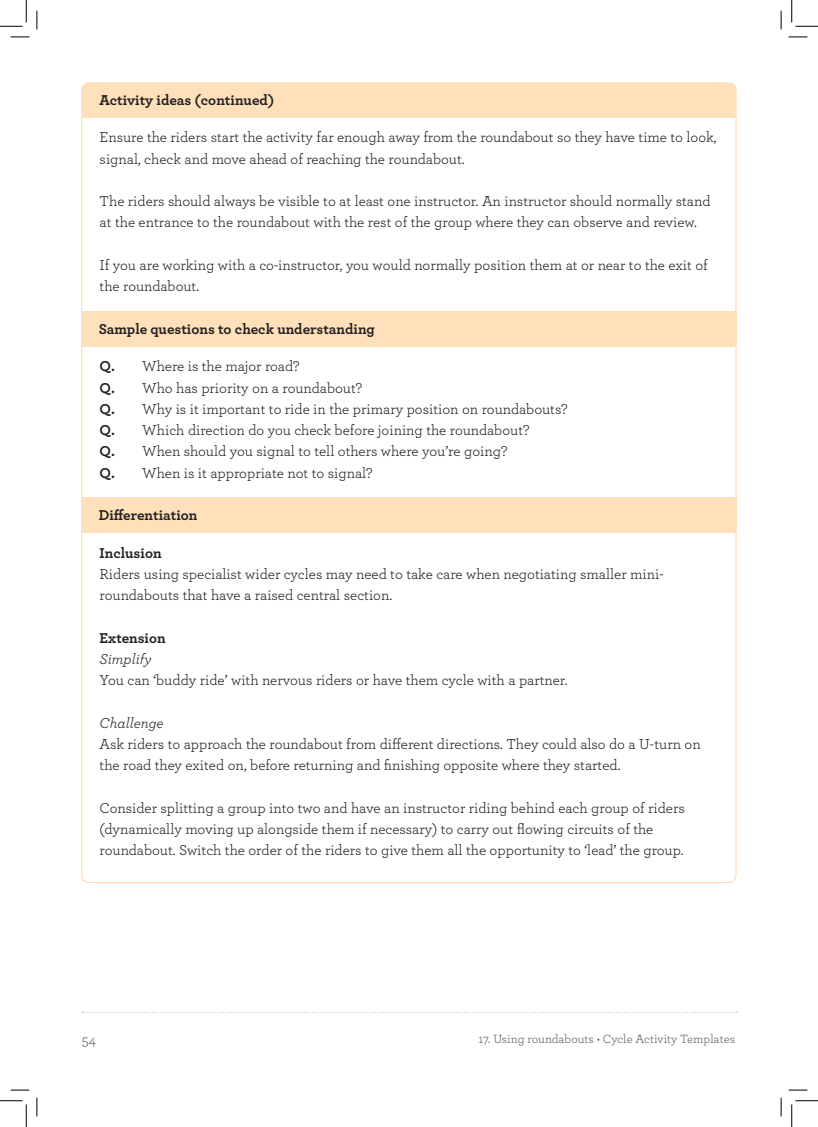
<style>
.page{position:relative;width:818px;height:1127px;background:#fff}
.page>*{position:absolute;margin:0;border:0;box-sizing:border-box;transform-origin:0 0}
.t1{font:15px/21.2px "Archer";color:#231f20}
.t2{font:700 15px "Archer";color:#231f20}
.t3{font:italic 15px "Archer";color:#231f20}
.t4{font:15px "Archer";color:#5d6161}
.t5{font:12.5px "Archer";letter-spacing:-.005em;color:#5d6161}
.s1{font-weight:700}
</style>
<div class="page">
<div style="left:82px;top:82px;width:654px;height:36px;background:#fee0ba"></div>
<div style="left:81px;top:311px;width:656px;height:35px;background:#fee0ba"></div>
<div style="left:81px;top:497px;width:656px;height:35px;background:#fee0ba"></div>
<svg style="left:11px;top:36px;width:18px;height:2px"></svg>
<svg style="left:788px;top:36px;width:19px;height:2px"></svg>
<svg style="left:11px;top:1089px;width:18px;height:1px"></svg>
<svg style="left:788px;top:1089px;width:19px;height:1px"></svg>
<svg style="left:36px;top:11px;width:2px;height:18px"></svg>
<svg style="left:36px;top:1097px;width:2px;height:18px"></svg>
<svg style="left:780px;top:11px;width:2px;height:18px"></svg>
<svg style="left:780px;top:1097px;width:2px;height:18px"></svg>
<svg style="left:0;top:0;width:27px;height:27px"></svg>
<svg style="left:0;top:1100px;width:27px;height:26px"></svg>
<svg style="left:791px;top:0;width:27px;height:27px"></svg>
<svg style="left:791px;top:1100px;width:27px;height:26px"></svg>
<p class="t2" style="left:99px;top:89px;width:177px">Activity ideas (continued)</p>
<p class="t1" style="left:100px;top:126px;width:618px">Ensure the riders start the activity far enough away from the roundabout so they have time to look, signal, check and move ahead of reaching the roundabout.</p>
<p class="t1" style="left:100px;top:190px;width:612px">The riders should always be visible to at least one instructor. An instructor should normally stand at the entrance to the roundabout with the rest of the group where they can observe and review.</p>
<p class="t1" style="left:100px;top:253px;width:610px">If you are working with a co-instructor, you would normally position them at or near to the exit of the roundabout.</p>
<p class="t2" style="left:99px;top:317px;width:278px">Sample questions to check understanding</p>
<p class="t1" style="left:100px;top:355px;width:201px"><span class="s1">Q.</span> Where is the major road?</p>
<p class="t1" style="left:100px;top:376px;width:264px"><span class="s1">Q.</span> Who has priority on a roundabout?</p>
<p class="t1" style="left:100px;top:397px;width:469px"><span class="s1">Q.</span> Why is it important to ride in the primary position on roundabouts?</p>
<p class="t1" style="left:100px;top:419px;width:431px"><span class="s1">Q.</span> Which direction do you check before joining the roundabout?</p>
<p class="t1" style="left:100px;top:440px;width:409px"><span class="s1">Q.</span> When should you signal to tell others where you’re going?</p>
<p class="t1" style="left:100px;top:461px;width:274px"><span class="s1">Q.</span> When is it appropriate not to signal?</p>
<p class="t2" style="left:99px;top:503px;width:100px">Differentiation</p>
<p class="t2" style="left:100px;top:540px;width:63px">Inclusion</p>
<p class="t1" style="left:100px;top:562px;width:565px">Riders using specialist wider cycles may need to take care when negotiating smaller mini&shy;roundabouts that have a raised central section.</p>
<p class="t2" style="left:100px;top:625px;width:68px">Extension</p>
<p class="t3" style="left:100px;top:648px;width:53px">Simplify</p>
<p class="t1" style="left:100px;top:668px;width:469px">You can ‘buddy ride’ with nervous riders or have them cycle with a partner.</p>
<p class="t3" style="left:100px;top:711px;width:65px">Challenge</p>
<p class="t1" style="left:100px;top:732px;width:602px">Ask riders to approach the roundabout from different directions. They could also do a U-turn on the road they exited on, before returning and finishing opposite where they started.</p>
<p class="t1" style="left:100px;top:796px;width:587px">Consider splitting a group into two and have an instructor riding behind each group of riders (dynamically moving up alongside them if necessary) to carry out flowing circuits of the roundabout. Switch the order of the riders to give them all the opportunity to ‘lead’ the group.</p>
<p class="t4" style="left:82px;top:1029px;width:16px">54</p>
<p class="t5" style="left:478px;top:1030px;width:258px">17. Using roundabouts • Cycle Activity Templates</p>
</div>
